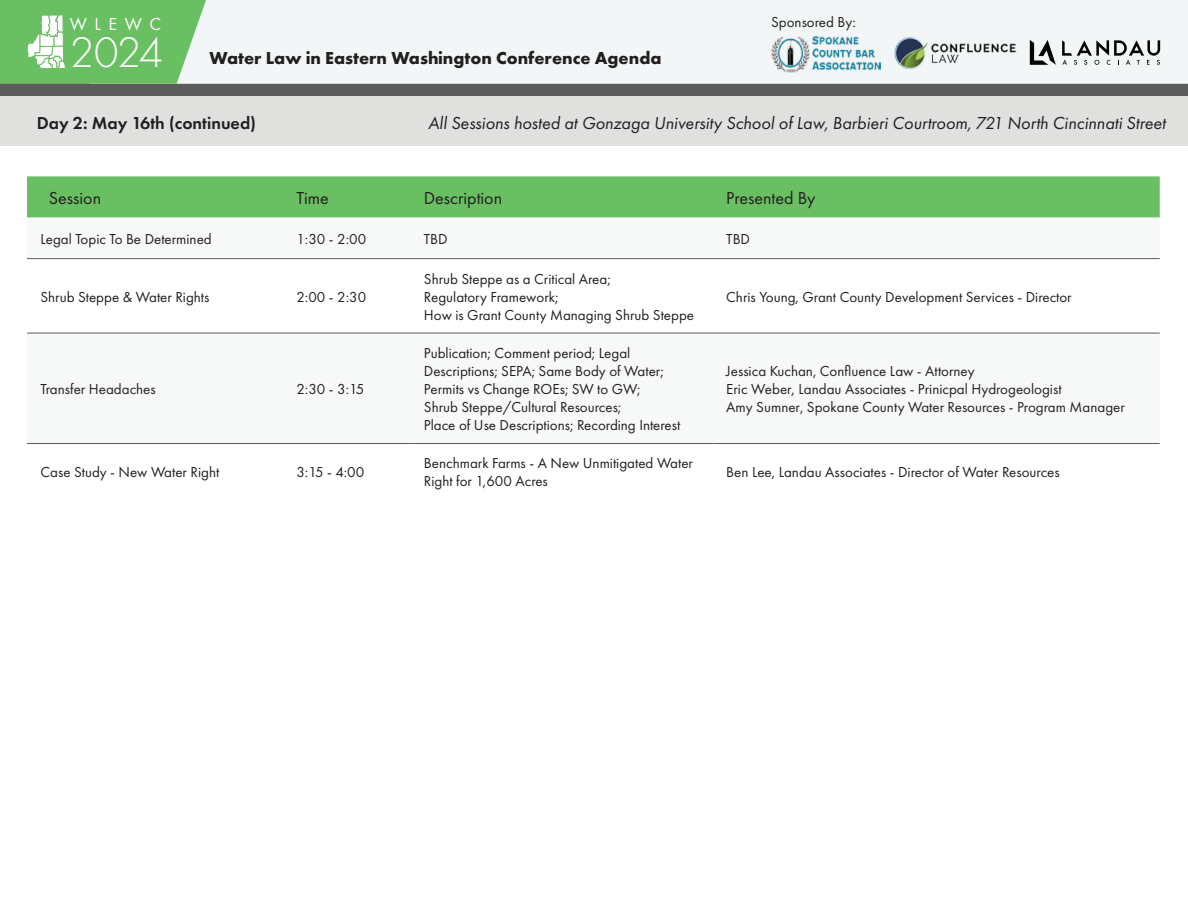
<style>
.page{position:relative;width:1188px;height:918px;background:#fff}
.page>*{position:absolute;margin:0;border:0;box-sizing:border-box;transform-origin:0 0}
.t1{font:300 44.4px "Futura PT";color:#fff}
.t2{font:italic 18px "Futura PT";color:#231f20}
.t3{font:700 18px "Futura PT";color:#231f20}
.t4{font:18px "Futura PT";color:#231f20}
.t5{font:600 18px "Futura PT";color:#231f20}
.t6{font:18px "Futura PT";letter-spacing:.42em;color:#fff}
.t7{font:15px/18px "Futura PT";color:#231f20}
</style>
<div class="page">
<div style="left:0;top:21px;width:1188px;height:75px;background:#5c5c5c"></div>
<div style="left:206px;top:0;width:982px;height:84px;background:#f3f6f7"></div>
<svg style="left:0;top:0;width:206px;height:84px;background:#7cc675"></svg>
<div style="left:0;top:96px;width:1188px;height:50px;background:#e0e1df"></div>
<div style="left:27px;top:176px;width:1133px;height:42px;background:#69bf61"></div>
<svg style="left:27px;top:259px;width:1133px;height:74px"></svg>
<hr style="left:27px;top:333px;width:256px;height:1px;background:#5c5c5c">
<hr style="left:283px;top:333px;width:127px;height:1px;background:#5c5c5c">
<hr style="left:410px;top:333px;width:303px;height:1px;background:#5c5c5c">
<hr style="left:713px;top:333px;width:447px;height:1px;background:#5c5c5c">
<hr style="left:27px;top:258px;width:256px;height:1px;background:#5c5c5c">
<hr style="left:283px;top:258px;width:127px;height:1px;background:#5c5c5c">
<hr style="left:410px;top:258px;width:303px;height:1px;background:#5c5c5c">
<hr style="left:713px;top:258px;width:447px;height:1px;background:#5c5c5c">
<hr style="left:27px;top:443px;width:256px;height:1px;background:#5c5c5c">
<hr style="left:283px;top:443px;width:127px;height:1px;background:#5c5c5c">
<hr style="left:410px;top:443px;width:303px;height:1px;background:#5c5c5c">
<hr style="left:713px;top:443px;width:447px;height:1px;background:#5c5c5c">
<img style="left:771px;top:34px;width:109px;height:38px">
<svg style="left:1030px;top:40px;width:26px;height:25px"></svg>
<svg style="left:1062px;top:40px;width:98px;height:25px;background:#babcbc"></svg>
<img style="left:892px;top:38px;width:125px;height:30px">
<p class="t6" style="left:70px;top:13px;width:93px">WLEWC</p>
<h1 class="t1" style="left:70px;top:27px;width:95px">2024</h1>
<p class="t3" style="left:210px;top:46px;width:454px">Water Law in Eastern Washington Conference Agenda</p>
<p class="t7" style="left:771px;top:13px;width:86px">Sponsored By:</p>
<p class="t5" style="left:37px;top:111px;width:221px">Day 2: May 16th (continued)</p>
<p class="t2" style="left:428px;top:112px;width:739px">All Sessions hosted at Gonzaga University School of Law, Barbieri Courtroom, 721 North Cincinnati Street</p>
<p class="t4" style="left:49px;top:187px;width:54px">Session</p>
<p class="t4" style="left:296px;top:187px;width:34px">Time</p>
<p class="t4" style="left:424px;top:187px;width:80px">Description</p>
<p class="t4" style="left:726px;top:187px;width:91px">Presented By</p>
<p class="t7" style="left:40px;top:230px;width:173px">Legal Topic To Be Determined</p>
<p class="t7" style="left:296px;top:230px;width:71px">1:30 - 2:00</p>
<p class="t7" style="left:424px;top:230px;width:25px">TBD</p>
<p class="t7" style="left:726px;top:230px;width:25px">TBD</p>
<p class="t7" style="left:40px;top:287px;width:170px">Shrub Steppe &amp; Water Rights</p>
<p class="t7" style="left:296px;top:287px;width:71px">2:00 - 2:30</p>
<p class="t7" style="left:40px;top:380px;width:117px">Transfer Headaches</p>
<p class="t7" style="left:296px;top:380px;width:69px">2:30 - 3:15</p>
<p class="t7" style="left:424px;top:269px;width:272px">Shrub Steppe as a Critical Area;<br>Regulatory Framework;<br>How is Grant County Managing Shrub Steppe</p>
<p class="t7" style="left:424px;top:344px;width:258px">Publication; Comment period; Legal Descriptions; SEPA; Same Body of Water; Permits vs Change ROEs; SW to GW;<br>Shrub Steppe/Cultural Resources;<br>Place of Use Descriptions; Recording Interest</p>
<p class="t7" style="left:726px;top:287px;width:347px">Chris Young, Grant County Development Services - Director</p>
<p class="t7" style="left:726px;top:362px;width:400px">Jessica Kuchan, Confluence Law - Attorney<br>Eric Weber, Landau Associates - Prinicpal Hydrogeologist<br>Amy Sumner, Spokane County Water Resources - Program Manager</p>
<p class="t7" style="left:40px;top:463px;width:180px">Case Study - New Water Right</p>
<p class="t7" style="left:296px;top:463px;width:69px">3:15 - 4:00</p>
<p class="t7" style="left:424px;top:454px;width:271px">Benchmark Farms - A New Unmitigated Water<br>Right for 1,600 Acres</p>
<p class="t7" style="left:726px;top:463px;width:335px">Ben Lee, Landau Associates - Director of Water Resources</p>
</div>
